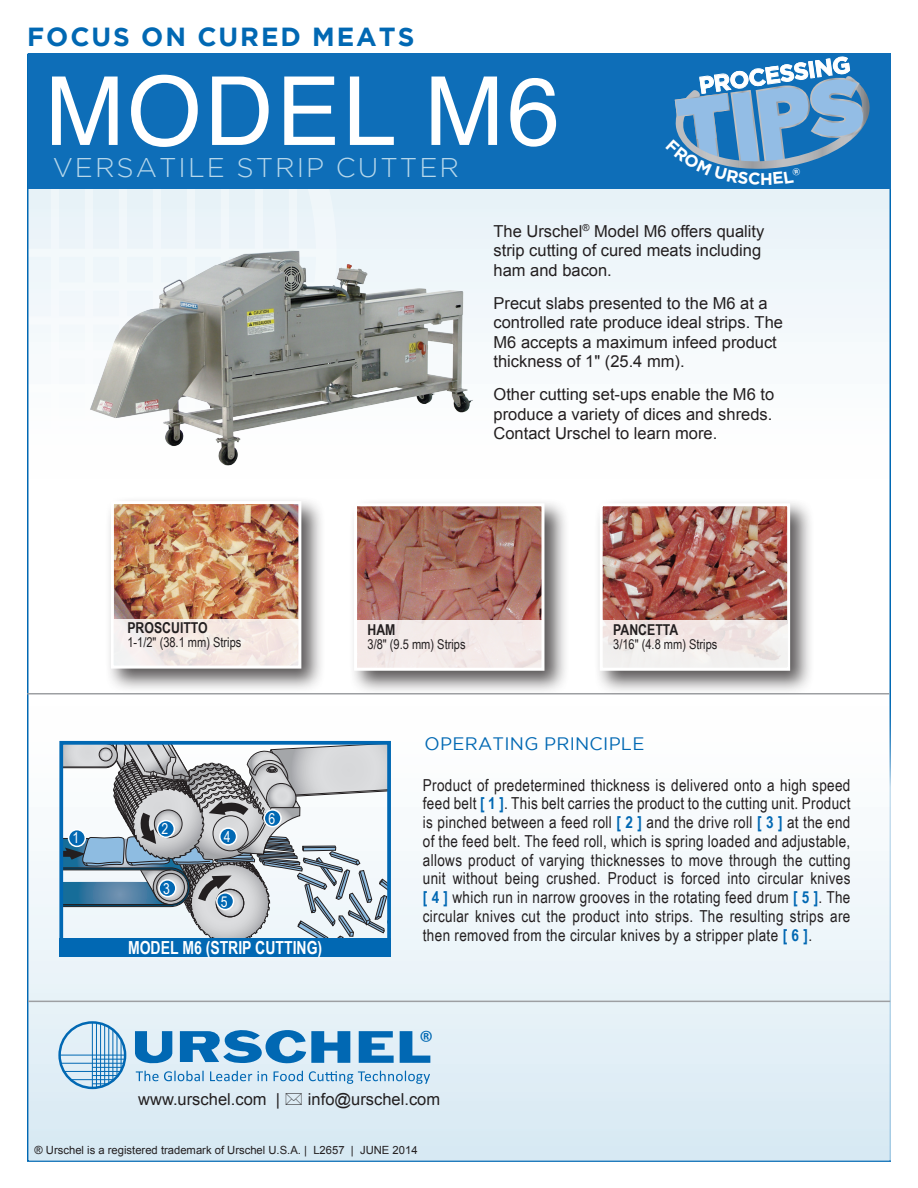
<style>
.page{position:relative;width:918px;height:1188px;background:#fff}
.page>*{position:absolute;margin:0;border:0;box-sizing:border-box;transform-origin:0 0}
.t1{font:95.4px "Helvetica";letter-spacing:.03em;color:#fff}
.t2{font:29.4px "Calibri";color:#0168b3}
.t3{font:300 27px "Gotham";letter-spacing:.075em;color:#b7d8eb}
.t4{font:700 26.1px "Gotham";letter-spacing:.075em;color:#0168b3}
.t5{font:700 23.25px "Gotham";color:#fff}
.t6{font:700 18px "Arial Narrow";color:#fff;scale:.95 1}
.t7{font:18px "Gotham";letter-spacing:.015em;color:#0168b3}
.t8{font:16.5px/18.8px "Arial Narrow";letter-spacing:.02em;color:#231f20;text-align:justify}
.t9{font:16.5px/19.5px "Arial";color:#231f20}
.t10{font:700 15px "Arial Narrow";color:#231f20}
.t11{font:15px "Arial Narrow";color:#fff}
.t12{font:13.5px "Arial Narrow";color:#231f20}
.t13{font:11.25px "Arial";color:#231f20}
.s1{font-weight:700;color:#0168b3}
</style>
<div class="page">
<div style="left:337px;top:189px;width:551px;height:153px;background:#edf6fa"></div>
<div style="left:30px;top:189px;width:307px;height:153px;background:#eaf3f9"></div>
<div style="left:51px;top:55px;width:8px;height:470px;background:#fff"></div>
<div style="left:27px;top:249px;width:299px;height:8px;background:#f3f9fb"></div>
<div style="left:27px;top:316px;width:293px;height:9px;background:#f7fafc"></div>
<svg style="left:187px;top:189px;width:8px;height:55px"></svg>
<svg style="left:153px;top:189px;width:8px;height:55px"></svg>
<div style="left:289px;top:120px;width:8px;height:263px;background:#f0f7fa"></div>
<svg style="left:119px;top:189px;width:8px;height:55px"></svg>
<div style="left:221px;top:55px;width:8px;height:409px;background:#f0f7fa"></div>
<div style="left:255px;top:76px;width:8px;height:356px;background:#f0f7fa"></div>
<svg style="left:85px;top:189px;width:8px;height:55px"></svg>
<div style="left:54px;top:282px;width:272px;height:9px;background:#f4f9fb"></div>
<div style="left:29px;top:685px;width:861px;height:475px;background:linear-gradient(to bottom,#fff,#d8e9f3)"></div>
<div style="left:348px;top:498px;width:221px;height:198px;background:#231f20;opacity:.75"></div>
<img style="left:358px;top:507px;width:182px;height:113px">
<div style="left:354px;top:503px;width:190px;height:168px;border:3px solid #fff"></div>
<div style="left:357px;top:620px;width:185px;height:48px;background:#f4eae9"></div>
<svg style="left:134px;top:1023px;width:296px;height:61px;background:#94c0df"></svg>
<div style="left:58px;top:1021px;width:68px;height:68px;border:2px solid #0168b3;border-radius:50%"></div>
<hr style="left:92px;top:1022px;width:1px;height:66px;background:#0168b3">
<hr style="left:60px;top:1055px;width:65px;height:1px;background:#0168b3">
<hr style="left:60px;top:1063px;width:64px;height:1px;background:#0168b3">
<hr style="left:71px;top:1079px;width:43px;height:1px;background:#0168b3">
<hr style="left:64px;top:1071px;width:57px;height:1px;background:#0168b3">
<hr style="left:108px;top:1026px;width:1px;height:58px;background:#0168b3">
<hr style="left:104px;top:1025px;width:1px;height:60px;background:#0168b3">
<hr style="left:121px;top:1039px;width:1px;height:32px;background:#0168b3">
<hr style="left:100px;top:1023px;width:1px;height:64px;background:#0168b3">
<hr style="left:112px;top:1029px;width:1px;height:52px;background:#0168b3">
<hr style="left:116px;top:1034px;width:1px;height:43px;background:#0168b3">
<hr style="left:96px;top:1023px;width:1px;height:65px;background:#0168b3">
<hr style="left:92px;top:1059px;width:33px;height:1px;background:#0168b3">
<hr style="left:92px;top:1067px;width:31px;height:1px;background:#0168b3">
<svg style="left:93px;top:1075px;width:23px;height:1px"></svg>
<svg style="left:92px;top:1083px;width:16px;height:1px"></svg>
<div style="left:28px;top:54px;width:862px;height:135px;background:#0e6eb8"></div>
<hr style="left:28px;top:1001px;width:862px;height:1px;background:#9d9fa2">
<hr style="left:27px;top:693px;width:863px;height:1px;background:#9d9fa2">
<div style="left:594px;top:498px;width:221px;height:198px;background:#231f20;opacity:.75"></div>
<img style="left:604px;top:507px;width:182px;height:113px">
<div style="left:600px;top:503px;width:190px;height:168px;border:3px solid #fff"></div>
<div style="left:603px;top:620px;width:184px;height:48px;background:linear-gradient(to right,#f2ecea,#f0e9e8)"></div>
<div style="left:105px;top:495px;width:221px;height:199px;background:#231f20;opacity:.75"></div>
<img style="left:115px;top:505px;width:182px;height:114px">
<div style="left:111px;top:501px;width:190px;height:168px;border:3px solid #fff"></div>
<div style="left:114px;top:619px;width:184px;height:47px;background:linear-gradient(to right,#f3edeb,#f5e7e1)"></div>
<svg style="left:64px;top:746px;width:322px;height:192px"></svg>
<div style="left:59px;top:741px;width:332px;height:216px;border:4px solid #0168b3"></div>
<div style="left:59px;top:938px;width:332px;height:19px;background:#0168b3"></div>
<div style="left:69px;top:830px;width:16px;height:16px;background:#0168b3;border-radius:50%"></div>
<div style="left:68px;top:829px;width:18px;height:18px;border:2px solid #fff;border-radius:50%"></div>
<div style="left:158px;top:821px;width:16px;height:16px;background:#0168b3;border-radius:50%"></div>
<div style="left:157px;top:820px;width:18px;height:18px;border:2px solid #fff;border-radius:50%"></div>
<div style="left:159px;top:880px;width:17px;height:17px;background:#0168b3;border-radius:50%"></div>
<div style="left:158px;top:879px;width:19px;height:18px;border:2px solid #fff;border-radius:50%"></div>
<div style="left:220px;top:828px;width:17px;height:17px;background:#0168b3;border-radius:50%"></div>
<div style="left:219px;top:827px;width:18px;height:19px;border:2px solid #fff;border-radius:50%"></div>
<div style="left:217px;top:893px;width:17px;height:17px;background:#0168b3;border-radius:50%"></div>
<div style="left:216px;top:892px;width:18px;height:18px;border:2px solid #fff;border-radius:50%"></div>
<div style="left:264px;top:810px;width:17px;height:17px;background:#0168b3;border-radius:50%"></div>
<div style="left:264px;top:809px;width:18px;height:18px;border:2px solid #fff;border-radius:50%"></div>
<img style="left:85px;top:244px;width:391px;height:222px">
<svg style="left:286px;top:1093px;width:16px;height:12px"></svg>
<svg style="left:674px;top:57px;width:196px;height:112px"></svg>
<h3 class="t4" style="left:27px;top:22px;width:389px">FOCUS ON CURED MEATS</h3>
<h1 class="t1" style="left:45px;top:38px;width:516px">MODEL M6</h1>
<h3 class="t3" style="left:53px;top:153px;width:408px">VERSATILE STRIP CUTTER</h3>
<h3 class="t5" style="left:697px;top:72px;width:154px;rotate:-8deg">PROCESSING</h3>
<p class="t9" style="left:494px;top:221px;width:272px">The Urschel<sup>®</sup> Model M6 offers quality strip cutting of cured meats including ham and bacon.</p>
<p class="t9" style="left:494px;top:293px;width:291px">Precut slabs presented to the M6 at a controlled rate produce ideal strips. The M6 accepts a maximum infeed product thickness of 1" (25.4 mm).</p>
<p class="t9" style="left:494px;top:385px;width:282px;text-align:justify">Other cutting set-ups enable the M6 to produce a variety of dices and shreds.<br>Contact Urschel to learn more.</p>
<p class="t11" style="left:73px;top:827px;width:8px">1</p>
<p class="t10" style="left:127px;top:617px;width:82px">PROSCUITTO</p>
<p class="t12" style="left:127px;top:632px;width:116px">1-1/2" (38.1 mm) Strips</p>
<p class="t11" style="left:162px;top:818px;width:8px">2</p>
<p class="t11" style="left:163px;top:877px;width:8px">3</p>
<p class="t11" style="left:224px;top:826px;width:8px">4</p>
<p class="t11" style="left:221px;top:890px;width:8px">5</p>
<p class="t11" style="left:268px;top:807px;width:8px">6</p>
<p class="t6" style="left:128px;top:934px;width:206px">MODEL M6 (STRIP CUTTING)</p>
<p class="t10" style="left:368px;top:619px;width:30px">HAM</p>
<p class="t12" style="left:368px;top:634px;width:100px">3/8" (9.5 mm) Strips</p>
<p class="t10" style="left:613px;top:619px;width:67px">PANCETTA</p>
<p class="t12" style="left:613px;top:634px;width:106px">3/16" (4.8 mm) Strips</p>
<p class="t7" style="left:425px;top:733px;width:221px">OPERATING PRINCIPLE</p>
<p class="t8" style="left:423px;top:775px;width:429px">Product of predetermined thickness is delivered onto a high speed feed belt <span class="s1">[ 1 ]</span>. This belt carries the product to the cutting unit. Product is pinched between a feed roll <span class="s1">[ 2 ]</span> and the drive roll <span class="s1">[ 3 ]</span> at the end of the feed belt. The feed roll, which is spring loaded and adjustable, allows product of varying thicknesses to move through the cutting unit without being crushed. Product is forced into circular knives <span class="s1">[ 4 ]</span> which run in narrow grooves in the rotating feed drum <span class="s1">[ 5 ]</span>. The circular knives cut the product into strips. The resulting strips are then removed from the circular knives by a stripper plate <span class="s1">[ 6 ]</span>.</p>
<h2 class="t2" style="left:419px;top:1022px;width:16px">®</h2>
<p class="t9" style="left:138px;top:1090px;width:143px">www.urschel.com |</p>
<p class="t9" style="left:308px;top:1090px;width:134px">info@urschel.com</p>
<p class="t13" style="left:35px;top:1142px;width:385px">® Urschel is a registered trademark of Urschel U.S.A. | L2657 | JUNE 2014</p>
</div>
